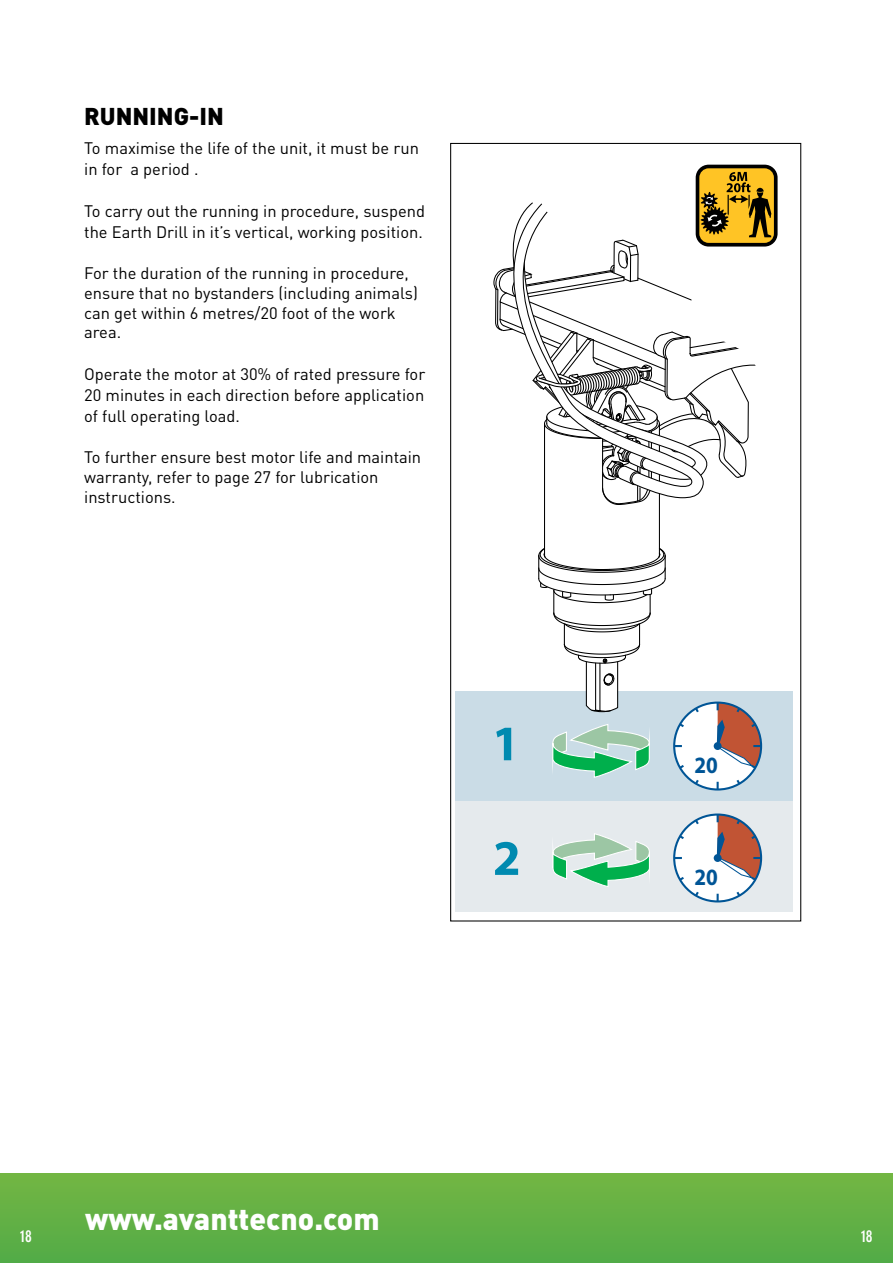
<style>
.page{position:relative;width:893px;height:1263px;background:#fff}
.page>*{position:absolute;margin:0;border:0;box-sizing:border-box;transform-origin:0 0}
.t1{font:700 49.95px "Myriad Pro";color:#008ab0}
.t2{font:900 30px "DIN Pro";color:#fff}
.t3{font:900 24px "DIN Pro";color:#000}
.t4{font:700 23.4px "Myriad Pro";color:#005596;scale:.9 1}
.t5{font:16.5px/19.8px "DIN Pro";color:#000}
.t6{font:700 condensed 16.5px "DIN Neuzeit Grotesk Std";color:#fff}
</style>
<div class="page">
<div style="left:0;top:1174px;width:893px;height:89px;background:linear-gradient(to bottom,#73b643,#52ab47)"></div>
<div style="left:455px;top:800px;width:338px;height:112px;background:#e5eaed"></div>
<div style="left:455px;top:691px;width:338px;height:109px;background:#cadce6"></div>
<div style="left:688px;top:157px;width:97px;height:97px;border:15px solid #fff;border-radius:13px"></div>
<div style="left:696px;top:165px;width:82px;height:82px;background:#000;border-radius:13px"></div>
<div style="left:699px;top:168px;width:75px;height:75px;background:#ffc425;border-radius:9px"></div>
<svg style="left:493px;top:172px;width:309px;height:750px"></svg>
<h3 class="t3" style="left:84px;top:100px;width:141px">RUNNING-IN</h3>
<p class="t5" style="left:84px;top:137px;width:336px;line-height:21px">To maximise the life of the unit, it must be run in for a period .</p>
<p class="t5" style="left:84px;top:200px;width:342px;line-height:21px">To carry out the running in procedure, suspend the Earth Drill in it’s vertical, working position.</p>
<p class="t5" style="left:84px;top:262px;width:335px">For the duration of the running in procedure, ensure that no bystanders (including animals) can get within 6 metres/20 foot of the work area.</p>
<p class="t5" style="left:84px;top:363px;width:343px;line-height:21px;text-align:justify">Operate the motor at 30% of rated pressure for 20 minutes in each direction before application of full operating load.</p>
<p class="t5" style="left:84px;top:447px;width:338px">To further ensure best motor life and maintain warranty, refer to page 27 for lubrication instructions.</p>
<h1 class="t1" style="left:492px;top:711px;width:29px">1</h1>
<h1 class="t1" style="left:493px;top:825px;width:29px">2</h1>
<p class="t6" style="left:20px;top:1226px;width:13px">18</p>
<h2 class="t2" style="left:85px;top:1198px;width:296px">www.avanttecno.com</h2>
<h3 class="t4" style="left:694px;top:750px;width:28px">20</h3>
<h3 class="t4" style="left:694px;top:862px;width:28px">20</h3>
<p class="t6" style="left:861px;top:1226px;width:13px">18</p>
</div>
